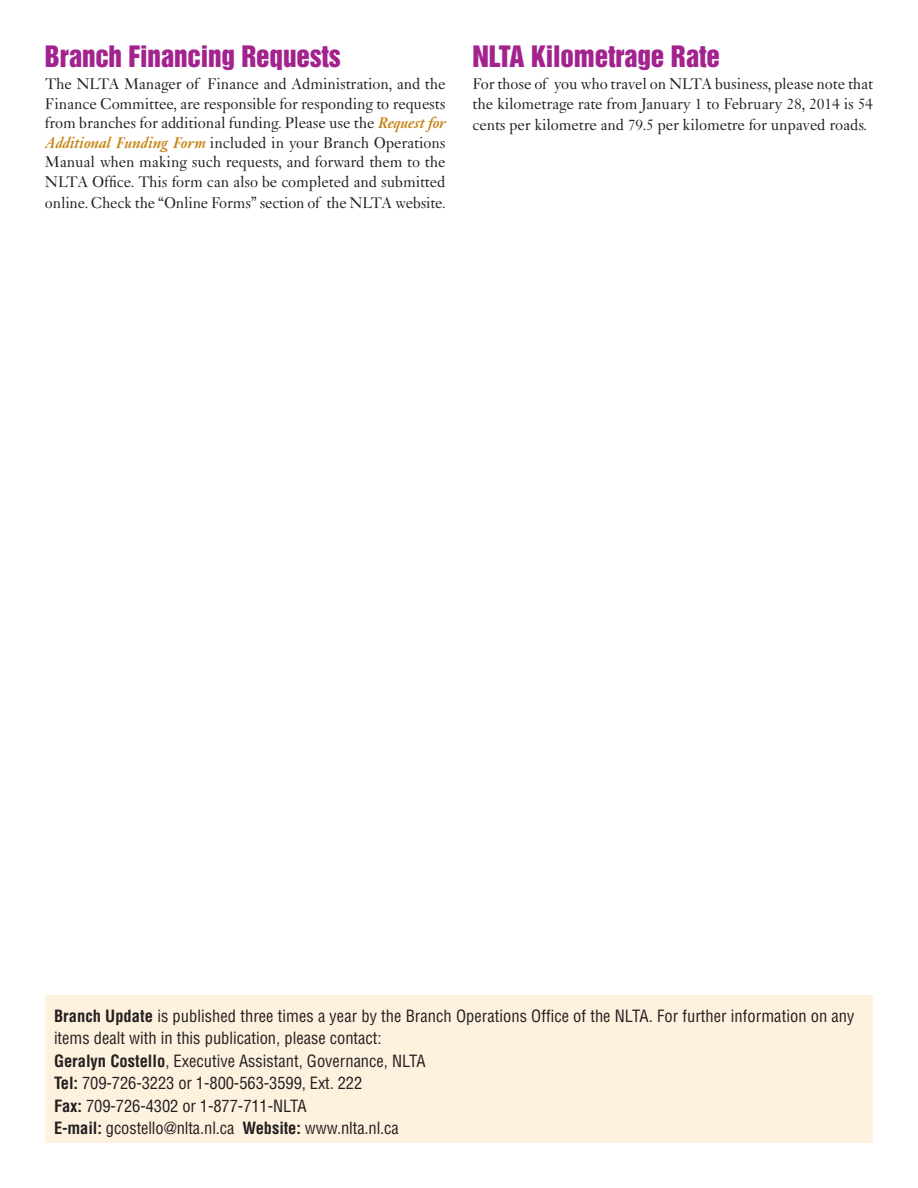
<style>
.page{position:relative;width:918px;height:1188px;background:#fff}
.page>*{position:absolute;margin:0;border:0;box-sizing:border-box;transform-origin:0 0}
.t1{font:27px "Helvetica Inserat LT Std";letter-spacing:-.005em;color:#a2238e}
.t2{font:16.5px/19.5px "Janson";letter-spacing:-.005em;color:#231f20;text-align:justify}
.t3{font:condensed 16.5px/22.5px "Helvetica LT Std";color:#231f20}
.s1{font-weight:700;font-style:italic;color:#c3820f}
.s2{font-weight:700}
</style>
<div class="page">
<div style="left:45px;top:995px;width:828px;height:148px;background:#fef2df"></div>
<p class="t1" style="left:45px;top:40px;width:297px">Branch Financing Requests</p>
<p class="t2" style="left:45px;top:74px;width:402px">The NLTA Manager of Finance and Administration, and the Finance Committee, are responsible for responding to requests from branches for additional funding. Please use the <span class="s1">Request for Additional Funding Form</span> included in your Branch Operations Manual when making such requests, and forward them to the NLTA Office. This form can also be completed and submitted</p>
<p class="t2" style="left:45px;top:193px;width:402px">online. Check the “Online Forms” section of the NLTA website.</p>
<p class="t1" style="left:472px;top:40px;width:249px">NLTA Kilometrage Rate</p>
<p class="t2" style="left:472px;top:74px;width:402px">For those of you who travel on NLTA business, please note that the kilometrage rate from January 1 to February 28, 2014 is 54</p>
<p class="t2" style="left:472px;top:115px;width:396px">cents per kilometre and 79.5 per kilometre for unpaved roads.</p>
<p class="t3" style="left:54px;top:1004px;width:802px"><span class="s2">Branch Update</span> is published three times a year by the Branch Operations Office of the NLTA. For further information on any items dealt with in this publication, please contact:<br><span class="s2">Geralyn Costello</span>, Executive Assistant, Governance, NLTA</p>
<p class="t3" style="left:54px;top:1072px;width:310px"><span class="s2">Tel:</span> 709-726-3223 or 1-800-563-3599, Ext. 222</p>
<p class="t3" style="left:54px;top:1094px;width:254px"><span class="s2">Fax:</span> 709-726-4302 or 1-877-711-NLTA</p>
<p class="t3" style="left:54px;top:1117px;width:346px"><span class="s2">E-mail:</span> gcostello@nlta.nl.ca <span class="s2">Website:</span> www.nlta.nl.ca</p>
</div>
